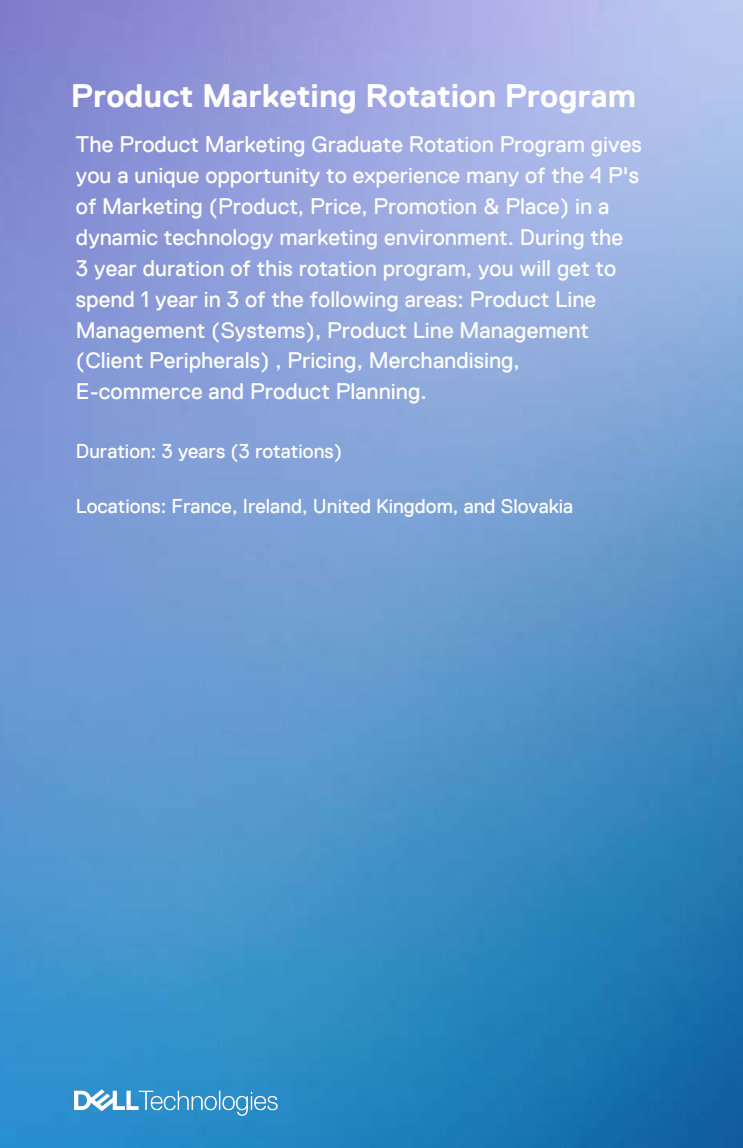
<style>
.page{position:relative;width:743px;height:1148px;background:#fff}
.page>*{position:absolute;margin:0;border:0;box-sizing:border-box;transform-origin:0 0}
.t1{font:700 32.5px "Dell Replica TT";color:#fff}
.t2{font:22.5px/31px "Dell Replica TT";color:#fff}
.t3{font:20px "Dell Replica TT";color:#fff}
</style>
<div class="page">
<img style="left:0;top:0;width:742px;height:1147px">
<img style="left:74px;top:1089px;width:204px;height:26px">
<p class="t1" style="left:71px;top:82px;width:566px">Product Marketing Rotation Program</p>
<p class="t2" style="left:76px;top:130px;width:567px">The Product Marketing Graduate Rotation Program gives you a unique opportunity to experience many of the 4 P's</p>
<p class="t2" style="left:76px;top:192px;width:548px">of Marketing (Product, Price, Promotion &amp; Place) in a dynamic technology marketing environment. During the</p>
<p class="t2" style="left:76px;top:254px;width:542px">3 year duration of this rotation program, you will get to</p>
<p class="t2" style="left:76px;top:285px;width:521px">spend 1 year in 3 of the following areas: Product Line</p>
<p class="t2" style="left:76px;top:316px;width:514px">Management (Systems), Product Line Management</p>
<p class="t2" style="left:76px;top:346px;width:445px">(Client Peripherals) , Pricing, Merchandising,</p>
<p class="t2" style="left:76px;top:377px;width:352px">E-commerce and Product Planning.</p>
<p class="t3" style="left:76px;top:443px;width:267px">Duration: 3 years (3 rotations)</p>
<p class="t3" style="left:76px;top:497px;width:498px">Locations: France, Ireland, United Kingdom, and Slovakia</p>
</div>
